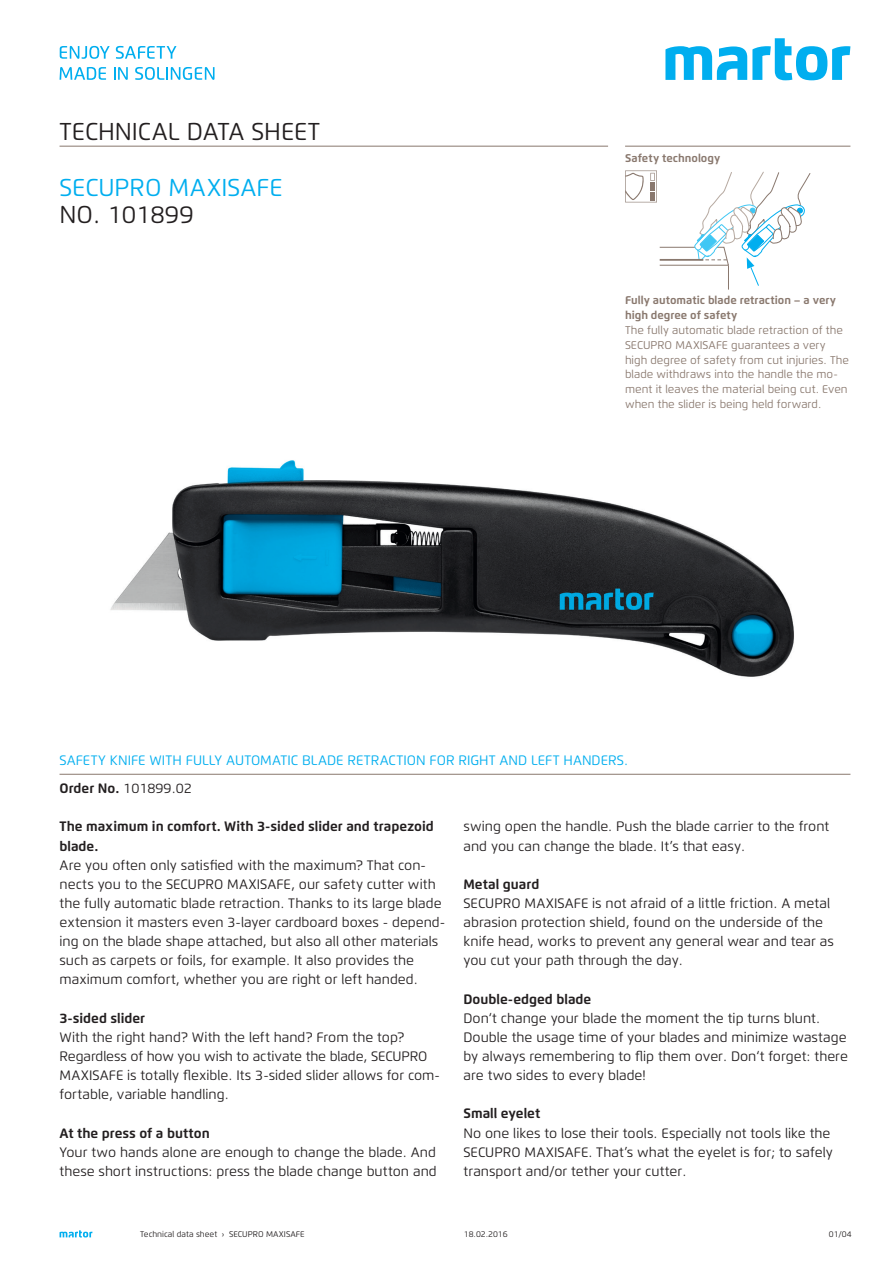
<style>
.page{position:relative;width:893px;height:1263px;background:#fff}
.page>*{position:absolute;margin:0;border:0;box-sizing:border-box;transform-origin:0 0}
.t1{font:24.3px "Flexo";color:#231f20}
.t2{font:24.3px "Flexo";color:#00aeef}
.t3{font:13.65px/19.2px "Flexo";color:#231f20}
.t4{font:700 13.65px/19.2px "Flexo";color:#231f20}
.t5{font:13.65px/27.6px "Flexo";color:#00aeef}
.t6{font:11.25px/14.9px "Flexo";color:#89786e}
.t7{font:700 11.25px/14.9px "Flexo";color:#89786e}
.t8{font:8.25px "Flexo";color:#231f20}
.s1{font-weight:700;color:#231f20}
.s2{color:#231f20}
</style>
<div class="page">
<svg style="left:60px;top:1230px;width:32px;height:7px"></svg>
<img style="left:110px;top:460px;width:684px;height:217px">
<svg style="left:625px;top:171px;width:186px;height:119px"></svg>
<div style="left:650px;top:192px;width:5px;height:8px;background:#89786e"></div>
<div style="left:650px;top:182px;width:5px;height:8px;background:#89786e"></div>
<svg style="left:665px;top:38px;width:185px;height:42px"></svg>
<svg style="left:60px;top:46px;width:50px;height:13px"></svg>
<svg style="left:116px;top:46px;width:60px;height:13px"></svg>
<svg style="left:60px;top:67px;width:46px;height:13px"></svg>
<svg style="left:114px;top:67px;width:14px;height:13px"></svg>
<svg style="left:135px;top:67px;width:80px;height:13px"></svg>
<hr style="left:60px;top:774px;width:790px;height:1px;background:#89786e">
<hr style="left:625px;top:146px;width:225px;height:1px;background:#89786e">
<hr style="left:60px;top:146px;width:548px;height:1px;background:#89786e">
<h1 class="t1" style="left:60px;top:117px;width:262px">TECHNICAL DATA SHEET</h1>
<h1 class="t2" style="left:60px;top:172px;width:224px">SECUPRO MAXISAFE</h1>
<h1 class="t1" style="left:60px;top:200px;width:136px">NO. 101899</h1>
<p class="t7" style="left:625px;top:150px;width:97px">Safety technology</p>
<p class="t7" style="left:625px;top:293px;width:212px">Fully automatic blade retraction – a very high degree of safety</p>
<p class="t6" style="left:625px;top:322px;width:225px">The fully automatic blade retraction of the SECUPRO MAXISAFE guarantees a very high degree of safety from cut injuries. The blade withdraws into the handle the mo&shy;ment it leaves the material being cut. Even when the slider is being held forward.</p>
<p class="t5" style="left:60px;top:747px;width:570px">SAFETY KNIFE WITH FULLY AUTOMATIC BLADE RETRACTION FOR RIGHT AND LEFT HANDERS.<br><span class="s1">Order No.</span> <span class="s2">101899.02</span></p>
<p class="t4" style="left:60px;top:817px;width:376px">The maximum in comfort. With 3-sided slider and trapezoid blade.</p>
<p class="t3" style="left:60px;top:855px;width:387px">Are you often only satisfied with the maximum? That con&shy;nects you to the SECUPRO MAXISAFE, our safety cutter with the fully automatic blade retraction. Thanks to its large blade extension it masters even 3-layer cardboard boxes - depend&shy;ing on the blade shape attached, but also all other materials such as carpets or foils, for example. It also provides the maximum comfort, whether you are right or left handed.</p>
<p class="t4" style="left:60px;top:1008px;width:87px">3-sided slider</p>
<p class="t3" style="left:60px;top:1027px;width:382px">With the right hand? With the left hand? From the top?<br>Regardless of how you wish to activate the blade, SECUPRO MAXISAFE is totally flexible. Its 3-sided slider allows for com&shy;fortable, variable handling.</p>
<p class="t4" style="left:60px;top:1123px;width:152px">At the press of a button</p>
<p class="t3" style="left:60px;top:1142px;width:379px">Your two hands alone are enough to change the blade. And these short instructions: press the blade change button and</p>
<p class="t3" style="left:463px;top:817px;width:367px">swing open the handle. Push the blade carrier to the front and you can change the blade. It’s that easy.</p>
<p class="t4" style="left:463px;top:874px;width:77px">Metal guard</p>
<p class="t3" style="left:463px;top:893px;width:372px">SECUPRO MAXISAFE is not afraid of a little friction. A metal abrasion protection shield, found on the underside of the knife head, works to prevent any general wear and tear as you cut your path through the day.</p>
<p class="t4" style="left:463px;top:989px;width:129px">Double-edged blade</p>
<p class="t3" style="left:463px;top:1008px;width:386px">Don‘t change your blade the moment the tip turns blunt.<br>Double the usage time of your blades and minimize wastage by always remembering to flip them over. Don‘t forget: there are two sides to every blade!</p>
<p class="t4" style="left:463px;top:1104px;width:78px">Small eyelet</p>
<p class="t3" style="left:463px;top:1123px;width:371px">No one likes to lose their tools. Especially not tools like the<br>SECUPRO MAXISAFE. That’s what the eyelet is for; to safely transport and/or tether your cutter.</p>
<p class="t8" style="left:140px;top:1229px;width:166px">Technical data sheet › SECUPRO MAXISAFE</p>
<p class="t8" style="left:464px;top:1229px;width:45px">18.02.2016</p>
<p class="t8" style="left:829px;top:1229px;width:24px">01/04</p>
</div>
